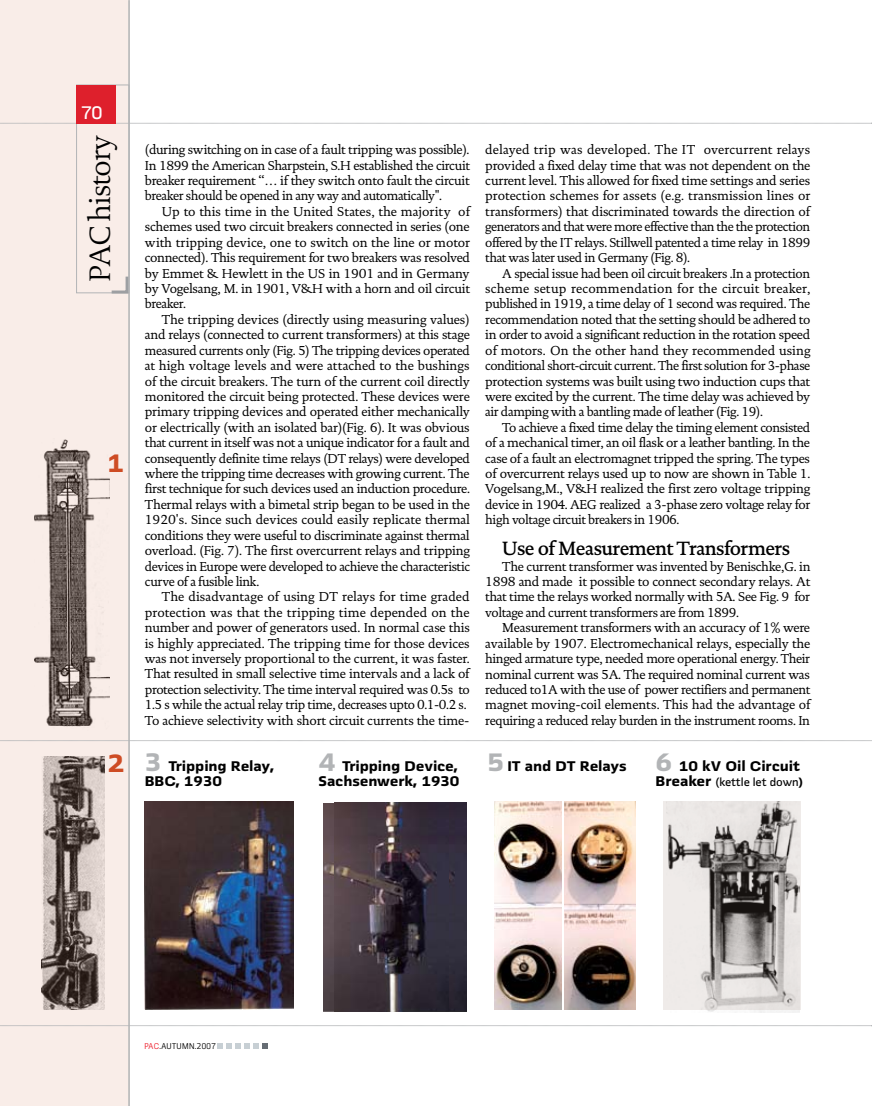
<style>
.page{position:relative;width:872px;height:1106px;background:#fff}
.page>*{position:absolute;margin:0;border:0;box-sizing:border-box;transform-origin:0 0}
.t1{font:30px "DTL Documenta T Light";letter-spacing:-.02em;color:#000}
.t2{font:800 27px "Fletch";color:#ce4c24}
.t3{font:500 19.5px "DTL Documenta TOT";letter-spacing:-.035em;color:#000}
.t4{font:19.5px "Fletch";color:#fff}
.t5{font:800 15px/15.5px "Fletch";letter-spacing:-.01em;color:#000}
.t6{font:13.2px/15.5px "DTL Documenta TOT";letter-spacing:-.025em;color:#000;text-align:justify}
.t7{font:12px "Fletch";letter-spacing:-.005em;color:#000}
.t8{font:300 9px "Fletch";letter-spacing:.045em;color:#000;scale:.95 1}
.s1{font-size:27px;color:#b2b4b6}
.s2{font-weight:800;font-size:15px}
.s3{font-weight:800}
.s4{color:#ed1c29}
</style>
<div class="page">
<img style="left:145px;top:801px;width:148px;height:208px">
<img style="left:448px;top:803px;width:18px;height:208px">
<img style="left:323px;top:803px;width:12px;height:208px">
<img style="left:335px;top:803px;width:113px;height:208px">
<img style="left:494px;top:801px;width:67px;height:208px">
<img style="left:564px;top:801px;width:71px;height:208px">
<svg style="left:0;top:0;width:129px;height:1106px;background:#e1d5d0"></svg>
<svg style="left:663px;top:801px;width:137px;height:208px;background:#b9b5b3"></svg>
<div style="left:76px;top:85px;width:53px;height:208px;border:1px solid #b2b4b6"></div>
<svg style="left:0;top:123px;width:872px;height:1px"></svg>
<div style="left:76px;top:85px;width:40px;height:38px;background:#de202c"></div>
<svg style="left:109px;top:273px;width:20px;height:22px"></svg>
<svg style="left:0;top:1025px;width:872px;height:1px"></svg>
<svg style="left:0;top:740px;width:872px;height:1px"></svg>
<hr style="left:129px;top:0;width:1px;height:1106px;background:#b2b4b6">
<svg style="left:217px;top:1043px;width:51px;height:5px"></svg>
<h3 class="t4" style="left:81px;top:102px;width:23px">70</h3>
<h1 class="t1" style="left:82px;top:282px;width:148px;rotate:-90deg">PAC history</h1>
<h2 class="t2" style="left:107px;top:449px;width:19px">1</h2>
<p class="t6" style="left:145px;top:142px;width:327px">(during switching on in case of a fault tripping was possible).<br>In 1899 the American Sharpstein, S.H established the circuit breaker requirement “… if they switch onto fault the circuit breaker should be opened in any way and automatically".</p>
<p class="t6" style="left:145px;top:204px;width:327px;text-indent:17px">Up to this time in the United States, the majority of schemes used two circuit breakers connected in series (one with tripping device, one to switch on the line or motor connected). This requirement for two breakers was resolved by Emmet &amp; Hewlett in the US in 1901 and in Germany by Vogelsang, M. in 1901, V&amp;H with a horn and oil circuit breaker.</p>
<p class="t6" style="left:145px;top:311px;width:327px;text-indent:17px">The tripping devices (directly using measuring values) and relays (connected to current transformers) at this stage measured currents only (Fig. 5) The tripping devices operated at high voltage levels and were attached to the bushings of the circuit breakers. The turn of the current coil directly monitored the circuit being protected. These devices were primary tripping devices and operated either mechanically or electrically (with an isolated bar)(Fig. 6). It was obvious that current in itself was not a unique indicator for a fault and consequently definite time relays (DT relays) were developed where the tripping time decreases with growing current. The first technique for such devices used an induction procedure.<br>Thermal relays with a bimetal strip began to be used in the 1920's. Since such devices could easily replicate thermal conditions they were useful to discriminate against thermal overload. (Fig. 7). The first overcurrent relays and tripping devices in Europe were developed to achieve the characteristic curve of a fusible link.</p>
<p class="t6" style="left:145px;top:589px;width:326px;text-align:left;text-indent:17px">The disadvantage of using DT relays for time graded protection was that the tripping time depended on the number and power of generators used. In normal case this is highly appreciated. The tripping time for those devices was not inversely proportional to the current, it was faster.<br>That resulted in small selective time intervals and a lack of protection selectivity. The time interval required was 0.5s to 1.5 s while the actual relay trip time, decreases upto 0.1-0.2 s.<br>To achieve selectivity with short circuit currents the time-</p>
<p class="t6" style="left:485px;top:142px;width:327px">delayed trip was developed. The IT overcurrent relays provided a fixed delay time that was not dependent on the current level. This allowed for fixed time settings and series protection schemes for assets (e.g. transmission lines or transformers) that discriminated towards the direction of generators and that were more effective than the the protection offered by the IT relays. Stillwell patented a time relay in 1899 that was later used in Germany (Fig. 8).</p>
<p class="t6" style="left:485px;top:265px;width:327px;text-indent:17px">A special issue had been oil circuit breakers .In a protection scheme setup recommendation for the circuit breaker, published in 1919, a time delay of 1 second was required. The recommendation noted that the setting should be adhered to in order to avoid a significant reduction in the rotation speed of motors. On the other hand they recommended using conditional short-circuit current. The first solution for 3-phase protection systems was built using two induction cups that were excited by the current. The time delay was achieved by air damping with a bantling made of leather (Fig. 19).</p>
<p class="t6" style="left:485px;top:419px;width:327px;text-indent:17px">To achieve a fixed time delay the timing element consisted of a mechanical timer, an oil flask or a leather bantling. In the case of a fault an electromagnet tripped the spring. The types of overcurrent relays used up to now are shown in Table 1.<br>Vogelsang,M., V&amp;H realized the first zero voltage tripping device in 1904. AEG realized a 3-phase zero voltage relay for high voltage circuit breakers in 1906.</p>
<h3 class="t3" style="left:502px;top:536px;width:289px">Use of Measurement Transformers</h3>
<p class="t6" style="left:485px;top:558px;width:327px;text-indent:17px">The current transformer was invented by Benischke,G. in 1898 and made it possible to connect secondary relays. At that time the relays worked normally with 5A. See Fig. 9 for voltage and current transformers are from 1899.</p>
<p class="t6" style="left:485px;top:620px;width:326px;text-indent:17px">Measurement transformers with an accuracy of 1% were available by 1907. Electromechanical relays, especially the hinged armature type, needed more operational energy. Their nominal current was 5A. The required nominal current was reduced to1A with the use of power rectifiers and permanent magnet moving-coil elements. This had the advantage of requiring a reduced relay burden in the instrument rooms. In</p>
<p class="t5" style="left:145px;top:758px;width:131px"><span class="s1">3</span> Tripping Relay,<br>BBC, 1930</p>
<p class="t5" style="left:318px;top:758px;width:142px"><span class="s1">4</span> Tripping Device,<br>Sachsenwerk, 1930</p>
<p class="t5" style="left:487px;top:758px;width:141px"><span class="s1">5</span> IT and DT Relays</p>
<h2 class="t2" style="left:107px;top:749px;width:19px">2</h2>
<p class="t5" style="left:655px;top:758px;width:146px"><span class="s1">6</span> 10 kV Oil Circuit</p>
<p class="t7" style="left:655px;top:776px;width:149px"><span class="s2">Breaker</span> (kettle let down<span class="s3">)</span></p>
<p class="t8" style="left:144px;top:1040px;width:77px"><span class="s4">PAC</span>.AUTUMN.2007</p>
</div>
